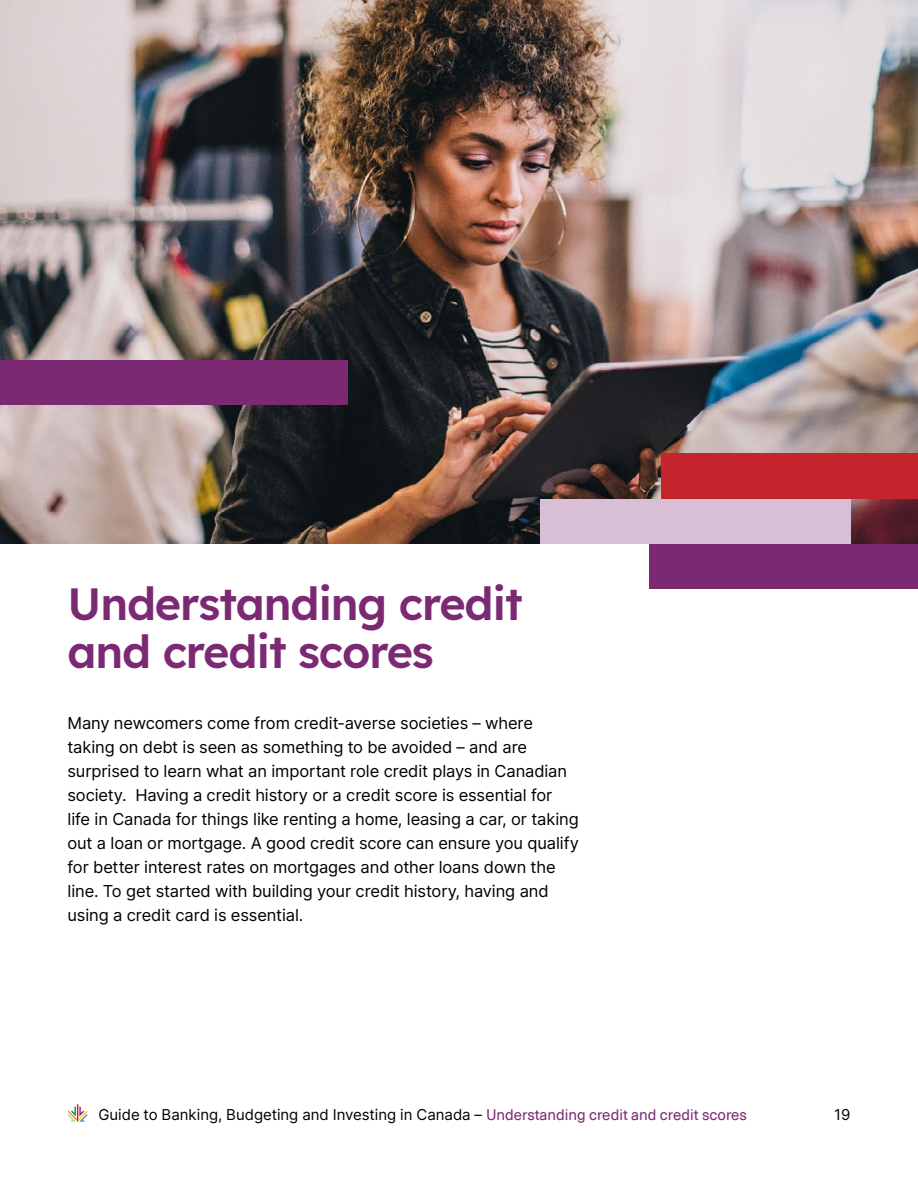
<style>
.page{position:relative;width:918px;height:1188px;background:#fff}
.page>*{position:absolute;margin:0;border:0;box-sizing:border-box;transform-origin:0 0}
.t1{font:600 45px/48px "Lexend";letter-spacing:-.025em;color:#7c2973}
.t2{font:16.5px/24px "Inter";letter-spacing:-.005em;color:#000}
.t3{font:15px "Inter";color:#000}
.s1{font-family:"Neue Haas Unica Pro";color:#7c2973}
</style>
<div class="page">
<svg style="left:68px;top:1104px;width:20px;height:18px"></svg>
<img style="left:0;top:0;width:918px;height:544px">
<div style="left:662px;top:454px;width:256px;height:45px;background:#c4242b"></div>
<div style="left:540px;top:499px;width:310px;height:45px;background:#d8bfd5"></div>
<div style="left:650px;top:544px;width:268px;height:45px;background:#7c2973"></div>
<div style="left:0;top:360px;width:347px;height:45px;background:#7c2973"></div>
<h1 class="t1" style="left:68px;top:577px;width:457px">Understanding credit and credit scores</h1>
<p class="t2" style="left:68px;top:710px;width:513px">Many newcomers come from credit-averse societies – where taking on debt is seen as something to be avoided – and are surprised to learn what an important role credit plays in Canadian society. Having a credit history or a credit score is essential for life in Canada for things like renting a home, leasing a car, or taking out a loan or mortgage. A good credit score can ensure you qualify for better interest rates on mortgages and other loans down the line. To get started with building your credit history, having and using a credit card is essential.</p>
<p class="t3" style="left:98px;top:1104px;width:650px">Guide to Banking, Budgeting and Investing in Canada – <span class="s1">Understanding credit and credit scores</span></p>
<p class="t3" style="left:834px;top:1104px;width:18px">19</p>
</div>
